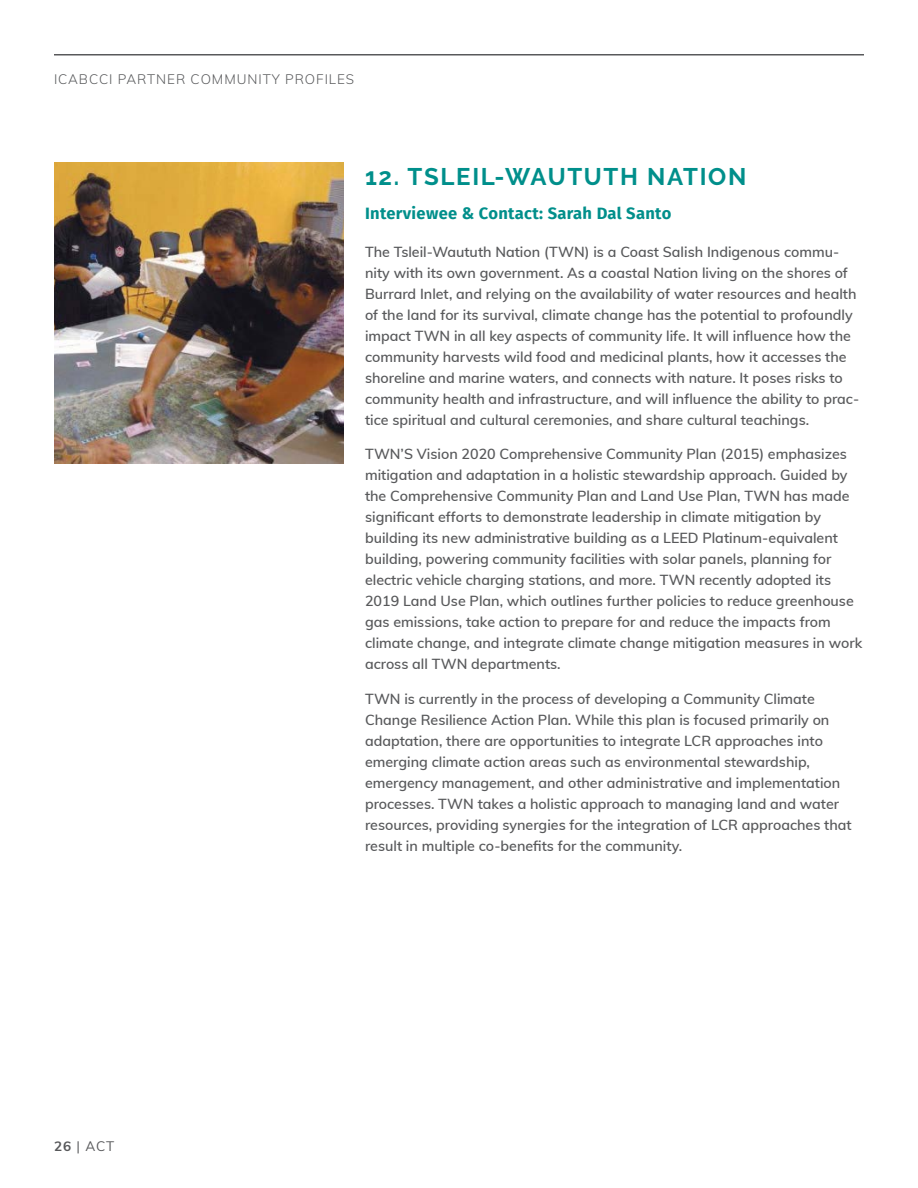
<style>
.page{position:relative;width:918px;height:1188px;background:#fff}
.page>*{position:absolute;margin:0;border:0;box-sizing:border-box;transform-origin:0 0}
.t1{font:700 24px "Raleway";letter-spacing:.07em;color:#008f8b}
.t2{font:700 16.5px "Fira Sans";letter-spacing:.02em;color:#008f8b}
.t3{font:600 14.25px/21px "Muli";color:#58595b}
.t4{font:300 13.5px "Muli";letter-spacing:.07em;color:#58595b}
.t5{font:13.5px "Muli";color:#58595b}
.s1{font-weight:700}
</style>
<div class="page">
<hr style="left:54px;top:54px;width:810px;height:2px;background:#58595b">
<img style="left:54px;top:162px;width:289px;height:302px">
<p class="t4" style="left:54px;top:69px;width:302px">ICABCCI PARTNER COMMUNITY PROFILES</p>
<h1 class="t1" style="left:365px;top:162px;width:383px">12. TSLEIL-WAUTUTH NATION</h1>
<p class="t2" style="left:365px;top:199px;width:308px">Interviewee &amp; Contact: Sarah Dal Santo</p>
<p class="t3" style="left:365px;top:240px;width:496px">The Tsleil-Waututh Nation (TWN) is a Coast Salish Indigenous commu&shy;nity with its own government. As a coastal Nation living on the shores of Burrard Inlet, and relying on the availability of water resources and health of the land for its survival, climate change has the potential to profoundly impact TWN in all key aspects of community life. It will influence how the community harvests wild food and medicinal plants, how it accesses the shoreline and marine waters, and connects with nature. It poses risks to community health and infrastructure, and will influence the ability to prac&shy;tice spiritual and cultural ceremonies, and share cultural teachings.</p>
<p class="t3" style="left:365px;top:443px;width:499px">TWN’S Vision 2020 Comprehensive Community Plan (2015) emphasizes mitigation and adaptation in a holistic stewardship approach. Guided by the Comprehensive Community Plan and Land Use Plan, TWN has made significant efforts to demonstrate leadership in climate mitigation by building its new administrative building as a LEED Platinum-equivalent building, powering community facilities with solar panels, planning for electric vehicle charging stations, and more. TWN recently adopted its 2019 Land Use Plan, which outlines further policies to reduce greenhouse gas emissions, take action to prepare for and reduce the impacts from climate change, and integrate climate change mitigation measures in work across all TWN departments.</p>
<p class="t3" style="left:365px;top:687px;width:488px">TWN is currently in the process of developing a Community Climate Change Resilience Action Plan. While this plan is focused primarily on adaptation, there are opportunities to integrate LCR approaches into emerging climate action areas such as environmental stewardship, emergency management, and other administrative and implementation processes. TWN takes a holistic approach to managing land and water resources, providing synergies for the integration of LCR approaches that result in multiple co-benefits for the community.</p>
<p class="t5" style="left:54px;top:1137px;width:62px"><span class="s1">26</span> | ACT</p>
</div>
